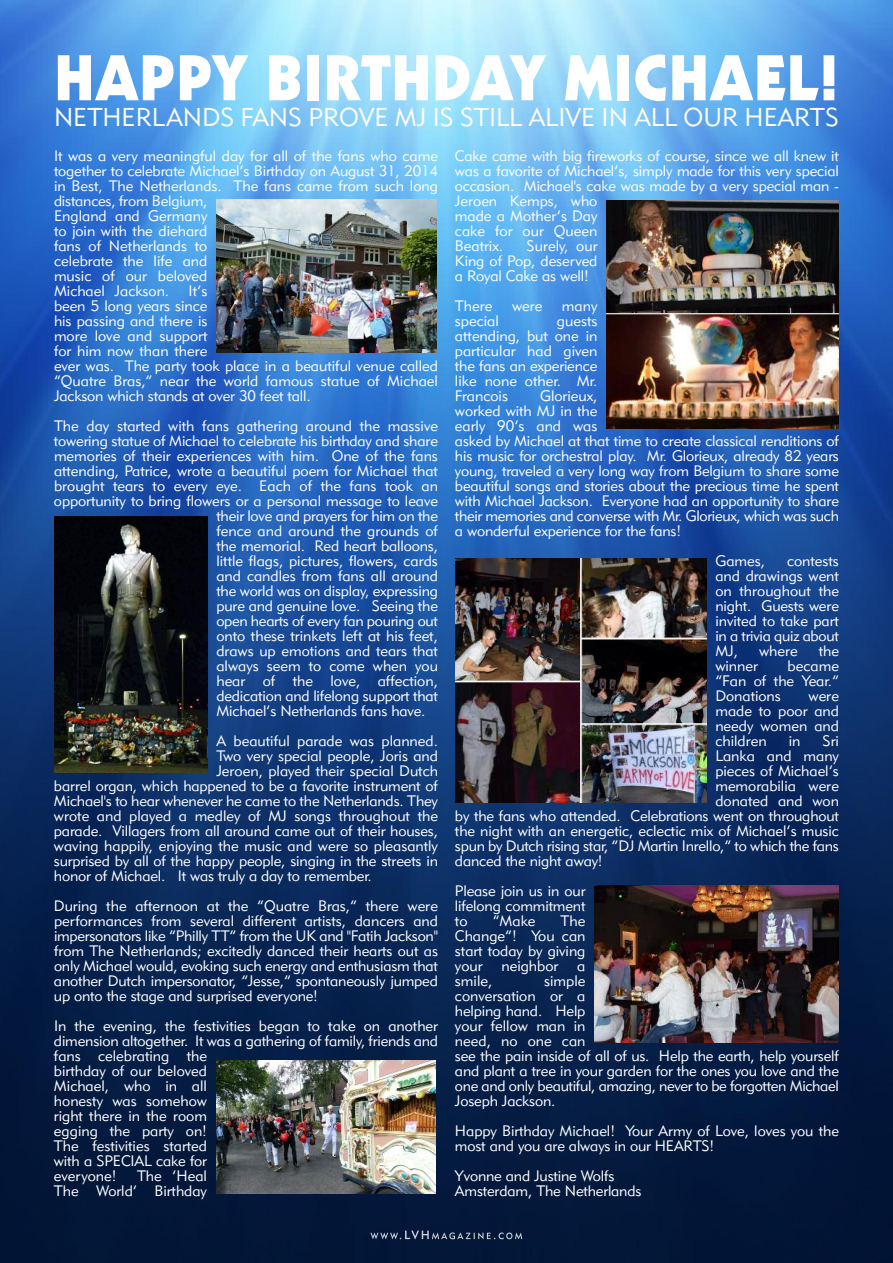
<style>
.page{position:relative;width:893px;height:1263px;background:#fff}
.page>*{position:absolute;margin:0;border:0;box-sizing:border-box;transform-origin:0 0}
.t1{font:63px "Geometric 231 BT Heavy C";color:#fff}
.t2{font:25.5px "Geometric 415 BT Lite A";color:#fff}
.t3{font:15px/15px "Geometric 415 BT Lite A";letter-spacing:-.005em;color:#fff}
</style>
<div class="page">
<img style="left:0;top:0;width:893px;height:1263px">
<img style="left:216px;top:200px;width:221px;height:153px">
<img style="left:594px;top:886px;width:245px;height:157px">
<img style="left:216px;top:1060px;width:220px;height:134px">
<img style="left:455px;top:558px;width:251px;height:245px">
<img style="left:54px;top:517px;width:153px;height:256px">
<img style="left:606px;top:201px;width:233px;height:227px">
<img style="left:370px;top:1230px;width:152px;height:9px">
<h1 class="t1" style="left:54px;top:42px;width:786px">HAPPY BIRTHDAY MICHAEL!</h1>
<h2 class="t2" style="left:54px;top:102px;width:786px">NETHERLANDS FANS PROVE MJ IS STILL ALIVE IN ALL OUR HEARTS</h2>
<p class="t3" style="left:54px;top:148px;width:385px">It was a very meaningful day for all of the fans who came together to celebrate Michael’s Birthday on August 31, 2014 in Best, The Netherlands. The fans came from such long distances, from Belgium,<br>England and Germany<br>to join with the diehard<br>fans of Netherlands to<br>celebrate the life and<br>music of our beloved<br>Michael Jackson.</p>
<p class="t3" style="left:54px;top:283px;width:385px;text-indent:135px">It’s<br>been 5 long years since<br>his passing and there is<br>more love and support<br>for him now than there<br>ever was. The party took place in a beautiful venue called “Quatre Bras,” near the world famous statue of Michael<br>Jackson which stands at over 30 feet tall.</p>
<p class="t3" style="left:54px;top:418px;width:385px">The day started with fans gathering around the massive</p>
<p class="t3" style="left:54px;top:433px;width:385px">towering statue of Michael to celebrate his birthday and share</p>
<p class="t3" style="left:54px;top:448px;width:385px">memories of their experiences with him. One of the fans</p>
<p class="t3" style="left:54px;top:463px;width:385px">attending, Patrice, wrote a beautiful poem for Michael that</p>
<p class="t3" style="left:54px;top:478px;width:385px">brought tears to every eye. Each of the fans took an</p>
<p class="t3" style="left:54px;top:493px;width:385px">opportunity to bring flowers or a personal message to leave</p>
<p class="t3" style="left:216px;top:508px;width:223px">their love and prayers for him on the</p>
<p class="t3" style="left:216px;top:523px;width:223px">fence and around the grounds of</p>
<p class="t3" style="left:216px;top:538px;width:223px">the memorial. Red heart balloons,</p>
<p class="t3" style="left:216px;top:553px;width:223px">little flags, pictures, flowers, cards</p>
<p class="t3" style="left:216px;top:568px;width:223px">and candles from fans all around</p>
<p class="t3" style="left:216px;top:583px;width:223px">the world was on display, expressing</p>
<p class="t3" style="left:216px;top:598px;width:223px">pure and genuine love. Seeing the</p>
<p class="t3" style="left:216px;top:613px;width:223px">open hearts of every fan pouring out</p>
<p class="t3" style="left:216px;top:628px;width:223px">onto these trinkets left at his feet,</p>
<p class="t3" style="left:216px;top:643px;width:223px">draws up emotions and tears that</p>
<p class="t3" style="left:216px;top:658px;width:223px">always seem to come when you</p>
<p class="t3" style="left:216px;top:673px;width:223px">hear of the love, affection,</p>
<p class="t3" style="left:216px;top:688px;width:223px">dedication and lifelong support that</p>
<p class="t3" style="left:216px;top:703px;width:211px">Michael’s Netherlands fans have.</p>
<p class="t3" style="left:216px;top:733px;width:223px">A beautiful parade was planned.</p>
<p class="t3" style="left:216px;top:748px;width:223px">Two very special people, Joris and</p>
<p class="t3" style="left:216px;top:763px;width:223px">Jeroen, played their special Dutch</p>
<p class="t3" style="left:54px;top:778px;width:385px">barrel organ, which happened to be a favorite instrument of</p>
<p class="t3" style="left:54px;top:793px;width:385px">Michael's to hear whenever he came to the Netherlands. They</p>
<p class="t3" style="left:54px;top:808px;width:385px">wrote and played a medley of MJ songs throughout the</p>
<p class="t3" style="left:54px;top:823px;width:385px">parade. Villagers from all around came out of their houses,</p>
<p class="t3" style="left:54px;top:838px;width:385px">waving happily, enjoying the music and were so pleasantly</p>
<p class="t3" style="left:54px;top:853px;width:385px">surprised by all of the happy people, singing in the streets in</p>
<p class="t3" style="left:54px;top:868px;width:319px">honor of Michael. It was truly a day to remember.</p>
<p class="t3" style="left:54px;top:898px;width:385px;text-align:justify">During the afternoon at the “Quatre Bras,” there were performances from several different artists, dancers and impersonators like “Philly TT” from the UK and "Fatih Jackson" from The Netherlands; excitedly danced their hearts out as only Michael would, evoking such energy and enthusiasm that another Dutch impersonator, “Jesse,” spontaneously jumped up onto the stage and surprised everyone!</p>
<p class="t3" style="left:54px;top:1018px;width:385px">In the evening, the festivities began to take on another dimension altogether. It was a gathering of family, friends and fans celebrating the<br>birthday of our beloved<br>Michael, who in all<br>honesty was somehow<br>right there in the room<br>egging the party on!<br>The festivities started<br>with a SPECIAL cake for<br>everyone!</p>
<p class="t3" style="left:54px;top:1168px;width:155px;text-align:right">The ‘Heal<br>The World’ Birthday</p>
<p class="t3" style="left:455px;top:148px;width:385px">Cake came with big fireworks of course, since we all knew it was a favorite of Michael’s, simply made for this very special occasion. Michael's cake was made by a very special man - Jeroen Kemps, who<br>made a Mother’s Day<br>cake for our Queen<br>Beatrix.</p>
<p class="t3" style="left:455px;top:238px;width:144px;text-align:justify;text-indent:72px">Surely, our King of Pop, deserved a Royal Cake as well!</p>
<p class="t3" style="left:455px;top:298px;width:39px">There</p>
<p class="t3" style="left:512px;top:298px;width:32px">were</p>
<p class="t3" style="left:562px;top:298px;width:37px">many</p>
<p class="t3" style="left:455px;top:313px;width:45px">special</p>
<p class="t3" style="left:455px;top:313px;width:144px;text-align:justify;text-indent:102px">guests attending, but one in particular had given the fans an experience like none other. Mr.<br>Francois</p>
<p class="t3" style="left:455px;top:388px;width:385px;text-indent:85px">Glorieux,<br>worked with MJ in the<br>early 90’s and was<br>asked by Michael at that time to create classical renditions of his music for orchestral play. Mr. Glorieux, already 82 years young, traveled a very long way from Belgium to share some beautiful songs and stories about the precious time he spent with Michael Jackson. Everyone had an opportunity to share their memories and converse with Mr. Glorieux, which was such a wonderful experience for the fans!</p>
<p class="t3" style="left:715px;top:553px;width:51px">Games,</p>
<p class="t3" style="left:715px;top:553px;width:125px;text-align:justify;text-indent:72px">contests and drawings went on throughout the night. Guests were invited to take part in a trivia quiz about MJ,</p>
<p class="t3" style="left:759px;top:643px;width:40px">where</p>
<p class="t3" style="left:819px;top:643px;width:22px">the</p>
<p class="t3" style="left:715px;top:658px;width:125px;text-align:justify;text-indent:72px">became “Fan of the Year.” Donations</p>
<p class="t3" style="left:715px;top:658px;width:44px">winner</p>
<p class="t3" style="left:715px;top:688px;width:125px;text-align:justify;text-indent:93px">were made to poor and needy women and children</p>
<p class="t3" style="left:789px;top:733px;width:13px">in</p>
<p class="t3" style="left:823px;top:733px;width:18px">Sri</p>
<p class="t3" style="left:715px;top:748px;width:125px">Lanka and many</p>
<p class="t3" style="left:715px;top:763px;width:125px">pieces of Michael’s</p>
<p class="t3" style="left:715px;top:778px;width:125px">memorabilia were</p>
<p class="t3" style="left:715px;top:793px;width:125px">donated and won</p>
<p class="t3" style="left:455px;top:808px;width:385px">by the fans who attended. Celebrations went on throughout</p>
<p class="t3" style="left:455px;top:823px;width:385px">the night with an energetic, eclectic mix of Michael’s music</p>
<p class="t3" style="left:455px;top:838px;width:385px">spun by Dutch rising star, “DJ Martin Inrello,” to which the fans</p>
<p class="t3" style="left:455px;top:853px;width:149px">danced the night away!</p>
<p class="t3" style="left:455px;top:883px;width:132px;text-align:justify">Please join us in our lifelong commitment to</p>
<p class="t3" style="left:493px;top:913px;width:44px">“Make</p>
<p class="t3" style="left:455px;top:913px;width:132px;text-align:justify;text-indent:106px">The Change”! You can start today by giving your</p>
<p class="t3" style="left:501px;top:958px;width:58px">neighbor</p>
<p class="t3" style="left:577px;top:958px;width:10px">a</p>
<p class="t3" style="left:455px;top:973px;width:385px;text-indent:89px">simple<br>conversation or a<br>helping hand. Help<br>your fellow man in<br>need, no one can<br>see the pain inside of all of us. Help the earth, help yourself and plant a tree in your garden for the ones you love and the one and only beautiful, amazing, never to be forgotten Michael<br>Joseph Jackson.</p>
<p class="t3" style="left:455px;top:1123px;width:385px">Happy Birthday Michael! Your Army of Love, loves you the most and you are always in our HEARTS!</p>
<p class="t3" style="left:455px;top:1168px;width:188px">Yvonne and Justine Wolfs<br>Amsterdam, The Netherlands</p>
<p class="t3" style="left:455px;top:973px;width:39px">smile,</p>
</div>
